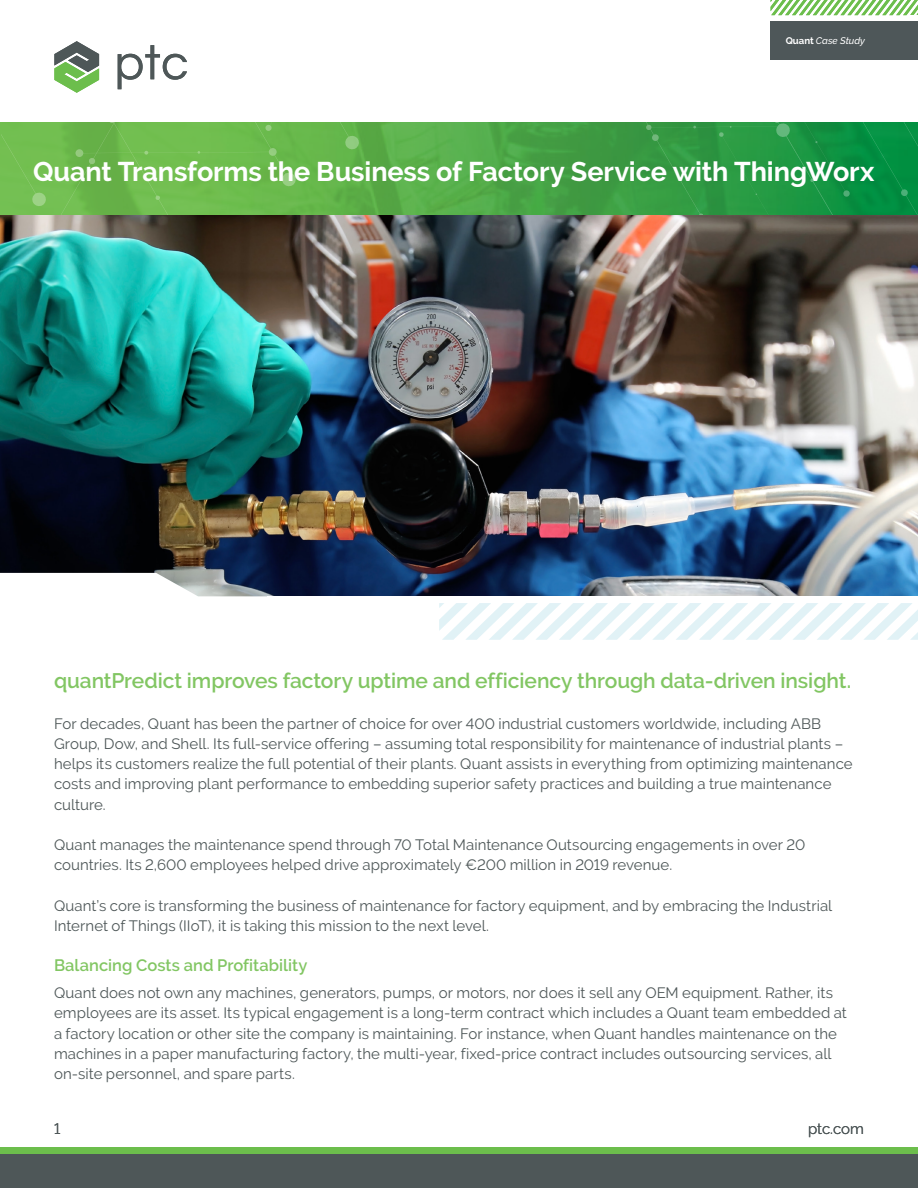
<style>
.page{position:relative;width:918px;height:1188px;background:#fff}
.page>*{position:absolute;margin:0;border:0;box-sizing:border-box;transform-origin:0 0}
._1__Headline{font:700 36px "PTC Raleway";letter-spacing:-.01em;color:#fff}
._1__Headline-2{font:700 27px "PTC Raleway";letter-spacing:-.005em;color:#fff}
._3__Text_Subhead_1{font:600 21px "PTC Raleway";letter-spacing:-.005em;color:#82c663}
._3__Text_Subhead_1-2{font:600 16.5px "PTC Raleway";letter-spacing:.005em;color:#82c663}
._4__Text_Body{font:15px/20.2px "PTC Raleway";letter-spacing:.005em;color:#4e5758}
._3__Text_Subhead_1-3{font:15px/20.2px "PTC Raleway";letter-spacing:.005em;color:#4e5758}
.t1{font:700 9.6px "PTC Raleway";color:#fff}
.t2{font:italic 500 9.6px "PTC Raleway";color:#fff}
.s1{font-weight:400}
.s2{font-weight:700;font-style:normal}
</style>
<div class="page">
<img style="left:0;top:122px;width:918px;height:474px">
<div style="left:0;top:1154px;width:918px;height:34px;background:#4e5758"></div>
<div style="left:0;top:1147px;width:918px;height:7px;background:#6cbe4c"></div>
<svg style="left:360px;top:236px;width:123px;height:7px"></svg>
<div style="left:770px;top:21px;width:148px;height:39px;background:#4e5759"></div>
<svg style="left:394px;top:370px;width:30px;height:25px"></svg>
<img style="left:716px;top:499px;width:169px;height:46px">
<svg style="left:877px;top:538px;width:15px;height:15px"></svg>
<svg style="left:476px;top:348px;width:14px;height:13px"></svg>
<img style="left:483px;top:122px;width:435px;height:377px">
<svg style="left:771px;top:0;width:147px;height:15px"></svg>
<svg style="left:1px;top:41px;width:359px;height:274px"></svg>
<svg style="left:0;top:573px;width:288px;height:24px"></svg>
<svg style="left:439px;top:603px;width:479px;height:37px"></svg>
<p class="t1" style="left:786px;top:35px;width:110px">Can ondale <span class="s1">Case Study</span></p>
<p class="t2" style="left:786px;top:35px;width:81px"><span class="s2">Quant</span> Case Study</p>
<p class="_1__Headline" style="left:54px;top:147px;width:264px">Title Goes Here</p>
<p class="_1__Headline-2" style="left:33px;top:156px;width:843px">Quant Transforms the Business of Factory Service with ThingWorx</p>
<p class="_3__Text_Subhead_1" style="left:54px;top:669px;width:799px">quantPredict improves factory uptime and efficiency through data-driven insight.</p>
<p class="_4__Text_Body" style="left:54px;top:713px;width:800px">For decades, Quant has been the partner of choice for over 400 industrial customers worldwide, including ABB Group, Dow, and Shell. Its full-service offering – assuming total responsibility for maintenance of industrial plants – helps its customers realize the full potential of their plants. Quant assists in everything from optimizing maintenance costs and improving plant performance to embedding superior safety practices and building a true maintenance culture.</p>
<p class="_4__Text_Body" style="left:54px;top:835px;width:753px">Quant manages the maintenance spend through 70 Total Maintenance Outsourcing engagements in over 20 countries. Its 2,600 employees helped drive approximately €200 million in 2019 revenue.</p>
<p class="_4__Text_Body" style="left:54px;top:895px;width:780px">Quant’s core is transforming the business of maintenance for factory equipment, and by embracing the Industrial<br>Internet of Things (IIoT), it is taking this mission to the next level.</p>
<p class="_3__Text_Subhead_1-2" style="left:54px;top:956px;width:255px">Balancing Costs and Profitability</p>
<p class="_3__Text_Subhead_1-3" style="left:54px;top:983px;width:794px">Quant does not own any machines, generators, pumps, or motors, nor does it sell any OEM equipment. Rather, its employees are its asset. Its typical engagement is a long-term contract which includes a Quant team embedded at a factory location or other site the company is maintaining. For instance, when Quant handles maintenance on the machines in a paper manufacturing factory, the multi-year, fixed-price contract includes outsourcing services, all on-site personnel, and spare parts.</p>
<p class="_3__Text_Subhead_1-3" style="left:54px;top:1118px;width:8px">1</p>
<p class="_3__Text_Subhead_1-3" style="left:808px;top:1118px;width:57px">ptc.com</p>
</div>
